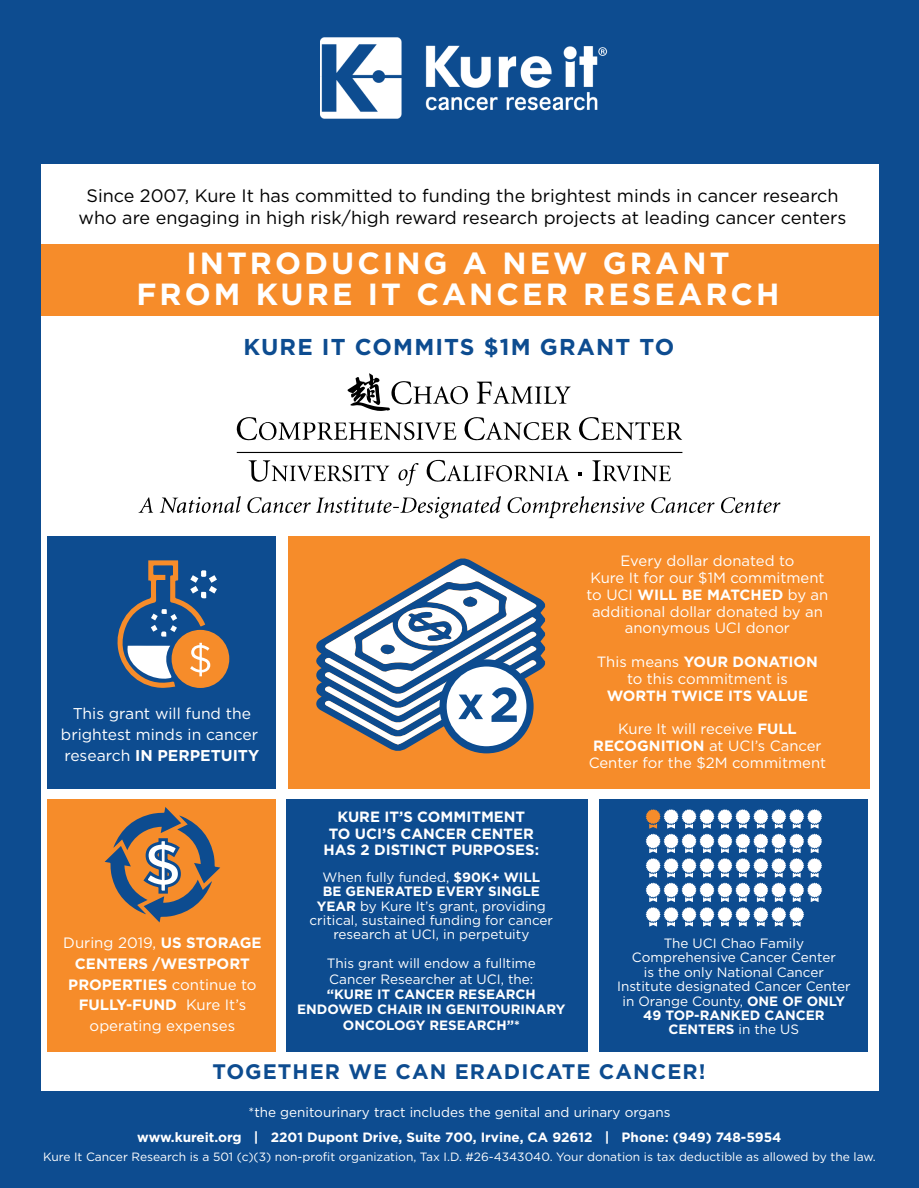
<style>
.page{position:relative;width:919px;height:1188px;background:#fff}
.page>*{position:absolute;margin:0;border:0;box-sizing:border-box;transform-origin:0 0}
.t1{font:700 30.6px/30.6px "Gotham";letter-spacing:.1em;color:#fff;text-align:center}
.t2{font:700 22.95px "Gotham";letter-spacing:.05em;color:#0d4c90}
.t3{font:700 21px "Gotham";letter-spacing:.05em;color:#0d4c90}
.t4{font:18px/22.5px "Gotham";color:#000;text-align:center}
.t5{font:15.6px/20.9px "Gotham";color:#fff;text-align:center}
.t6{font:15px/20.9px "Gotham";color:#fff;text-align:center}
.t7{font:14.85px/16.8px "Gotham";color:#fff;text-align:center}
.t8{font:700 14.85px/16.8px "Gotham";color:#fff;text-align:center}
.t9{font:13.5px/14.4px "Gotham";color:#fff;text-align:center}
.t10{font:700 13.5px/15.3px "Gotham";color:#fff;text-align:center}
.t11{font:12px "Gotham";color:#fff}
.s1{font-weight:700}
</style>
<div class="page">
<div style="left:0;top:0;width:918px;height:1188px;background:#0d4c90"></div>
<div style="left:41px;top:164px;width:836px;height:927px;background:#fff"></div>
<div style="left:287px;top:536px;width:581px;height:253px;background:#f68c2a"></div>
<div style="left:47px;top:536px;width:229px;height:253px;background:#0d4c90"></div>
<div style="left:41px;top:244px;width:836px;height:72px;background:#f68c2a"></div>
<svg style="left:138px;top:497px;width:15px;height:16px"></svg>
<svg style="left:237px;top:452px;width:445px;height:1px"></svg>
<svg style="left:579px;top:417px;width:103px;height:24px"></svg>
<svg style="left:236px;top:373px;width:335px;height:68px"></svg>
<svg style="left:426px;top:459px;width:143px;height:23px"></svg>
<svg style="left:592px;top:460px;width:78px;height:22px"></svg>
<svg style="left:398px;top:463px;width:20px;height:23px"></svg>
<svg style="left:248px;top:460px;width:141px;height:22px"></svg>
<svg style="left:651px;top:497px;width:63px;height:16px"></svg>
<svg style="left:721px;top:497px;width:59px;height:17px"></svg>
<svg style="left:578px;top:472px;width:4px;height:4px"></svg>
<svg style="left:159px;top:496px;width:82px;height:17px"></svg>
<svg style="left:247px;top:496px;width:253px;height:23px"></svg>
<svg style="left:507px;top:496px;width:137px;height:22px"></svg>
<div style="left:171px;top:630px;width:58px;height:58px;background:#f68c2a;border-radius:50%"></div>
<svg style="left:209px;top:575px;width:8px;height:8px"></svg>
<svg style="left:209px;top:586px;width:8px;height:8px"></svg>
<svg style="left:117px;top:560px;width:93px;height:128px"></svg>
<svg style="left:316px;top:558px;width:228px;height:154px"></svg>
<svg style="left:324px;top:565px;width:213px;height:188px"></svg>
<div style="left:47px;top:799px;width:229px;height:252px;background:#f68c2a"></div>
<div style="left:286px;top:799px;width:301px;height:252px;background:#0d4c90"></div>
<svg style="left:105px;top:807px;width:115px;height:115px"></svg>
<div style="left:599px;top:799px;width:268px;height:252px;background:#0d4c90"></div>
<svg style="left:645px;top:809px;width:176px;height:118px"></svg>
<img style="left:320px;top:37px;width:286px;height:82px">
<h3 class="t4" style="left:79px;top:184px;width:769px">Since 2007, Kure It has committed to funding the brightest minds in cancer research who are engaging in high risk/high reward research projects at leading cancer centers</h3>
<h1 class="t1" style="left:136px;top:248px;width:644px">INTRODUCING A NEW GRANT<br>FROM KURE IT CANCER RESEARCH</h1>
<h2 class="t2" style="left:243px;top:334px;width:432px">KURE IT COMMITS $1M GRANT TO</h2>
<p class="t5" style="left:61px;top:703px;width:200px">This grant will fund the brightest minds in cancer research <span class="s1">IN PERPETUITY</span></p>
<p class="t6" style="left:63px;top:932px;width:200px">During 2019, <span class="s1">US STORAGE<br>CENTERS /WESTPORT<br>PROPERTIES</span> continue to<br><span class="s1">FULLY-FUND</span> Kure It’s operating expenses</p>
<p class="t8" style="left:323px;top:808px;width:217px">KURE IT’S COMMITMENT<br>TO UCI’S CANCER CENTER<br>HAS 2 DISTINCT PURPOSES:</p>
<p class="t9" style="left:309px;top:869px;width:245px">When fully funded, <span class="s1">$90K+ WILL<br>BE GENERATED EVERY SINGLE<br>YEAR</span> by Kure It’s grant, providing critical, sustained funding for cancer research at UCI, in perpetuity</p>
<p class="t9" style="left:327px;top:956px;width:210px;line-height:15.3px;text-align:left">This grant will endow a fulltime<br>Cancer Researcher at UCI, the:</p>
<p class="t10" style="left:297px;top:986px;width:270px">“KURE IT CANCER RESEARCH<br>ENDOWED CHAIR IN GENITOURINARY<br>ONCOLOGY RESEARCH”*</p>
<p class="t7" style="left:586px;top:552px;width:243px">Every dollar donated to<br>Kure It for our $1M commitment to UCI <span class="s1">WILL BE MATCHED</span> by an additional dollar donated by an anonymous UCI donor</p>
<p class="t7" style="left:596px;top:653px;width:222px">This means <span class="s1">YOUR DONATION </span>to this commitment is</p>
<p class="t8" style="left:606px;top:687px;width:203px">WORTH TWICE ITS VALUE</p>
<p class="t7" style="left:588px;top:720px;width:239px">Kure It will receive <span class="s1">FULL<br>RECOGNITION</span> at UCI’s Cancer<br>Center for the $2M commitment</p>
<p class="t9" style="left:616px;top:936px;width:235px">The UCI Chao Family<br>Comprehensive Cancer Center<br>is the only National Cancer<br>Institute designated Cancer Center in Orange County, <span class="s1">ONE OF ONLY<br>49 TOP-RANKED CANCER<br>CENTERS</span> in the US</p>
<h3 class="t3" style="left:212px;top:1060px;width:494px">TOGETHER WE CAN ERADICATE CANCER!</h3>
<p class="t9" style="left:248px;top:1105px;width:423px">*the genitourinary tract includes the genital and urinary organs</p>
<p class="t10" style="left:137px;top:1130px;width:645px">www.kureit.org | 2201 Dupont Drive, Suite 700, Irvine, CA 92612 | Phone: (949) 748-5954</p>
<p class="t11" style="left:43px;top:1150px;width:833px">Kure It Cancer Research is a 501 (c)(3) non-profit organization, Tax I.D. #26-4343040. Your donation is tax deductible as allowed by the law.</p>
</div>
